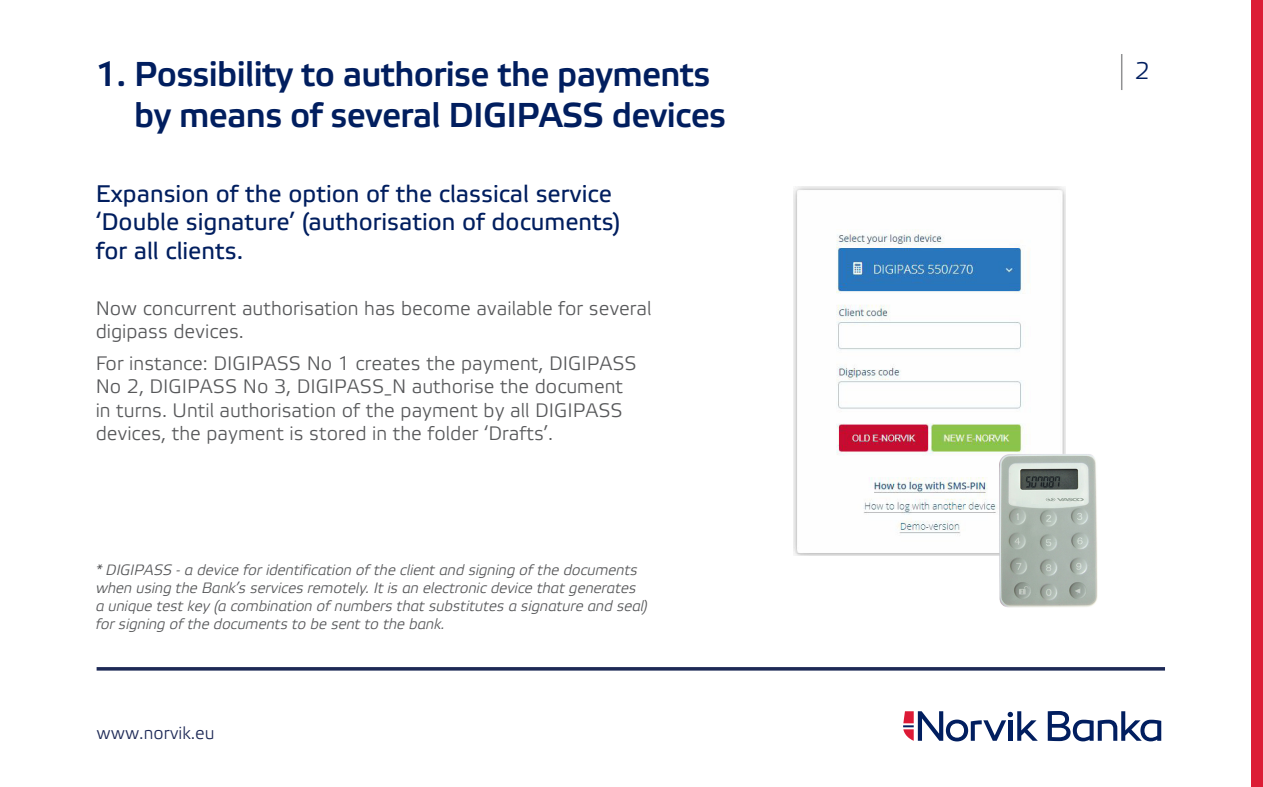
<style>
.page{position:relative;width:1263px;height:787px;background:#fff}
.page>*{position:absolute;margin:0;border:0;box-sizing:border-box;transform-origin:0 0}
.zagolovok{font:34.5px/41.4px "Etelka Medium Pro";letter-spacing:-.02em;color:#011e5f}
.zagolovok2{font:24px/28.8px "Etelka Text Pro";color:#011e5f}
.t1{font:24px "Etelka Light Pro";color:#011e5f}
.t2{font:19.5px/23.4px "Etelka Light Pro";color:#57585a}
.t3{font:17.55px "Etelka Light Pro";color:#1d2956}
.zagolovok2-2{font:italic 15px/18px "Etelka Light Pro";letter-spacing:-.01em;color:#57585a}
</style>
<div class="page">
<div style="left:1252px;top:0;width:11px;height:787px;background:#dc1d35"></div>
<hr style="left:97px;top:667px;width:1068px;height:3px;background:#1d2956">
<svg style="left:1048px;top:711px;width:113px;height:30px"></svg>
<svg style="left:903px;top:711px;width:135px;height:30px"></svg>
<hr style="left:1121px;top:54px;width:1px;height:36px;background:#909192">
<img style="left:793px;top:186px;width:272px;height:370px">
<img style="left:991px;top:446px;width:107px;height:162px">
<p class="zagolovok" style="left:134px;top:55px;width:593px;text-indent:-39px">1. Possibility to authorise the payments by means of several DIGIPASS devices</p>
<p class="zagolovok2" style="left:96px;top:180px;width:526px">Expansion of the option of the classical service ‘Double signature’ (authorisation of documents) for all clients.</p>
<p class="t2" style="left:96px;top:297px;width:557px">Now concurrent authorisation has become available for several digipass devices.</p>
<p class="t2" style="left:96px;top:353px;width:543px">For instance: DIGIPASS No 1 creates the payment, DIGIPASS No 2, DIGIPASS No 3, DIGIPASS_N authorise the document in turns. Until authorisation of the payment by all DIGIPASS devices, the payment is stored in the folder ‘Drafts’.</p>
<p class="zagolovok2-2" style="left:96px;top:562px;width:553px">* DIGIPASS - a device for identification of the client and signing of the documents when using the Bank’s services remotely. It is an electronic device that generates a unique test key (a combination of numbers that substitutes a signature and seal) for signing of the documents to be sent to the bank.</p>
<p class="t3" style="left:97px;top:723px;width:119px">www.norvik.eu</p>
<p class="t1" style="left:1135px;top:58px;width:16px">2</p>
</div>
